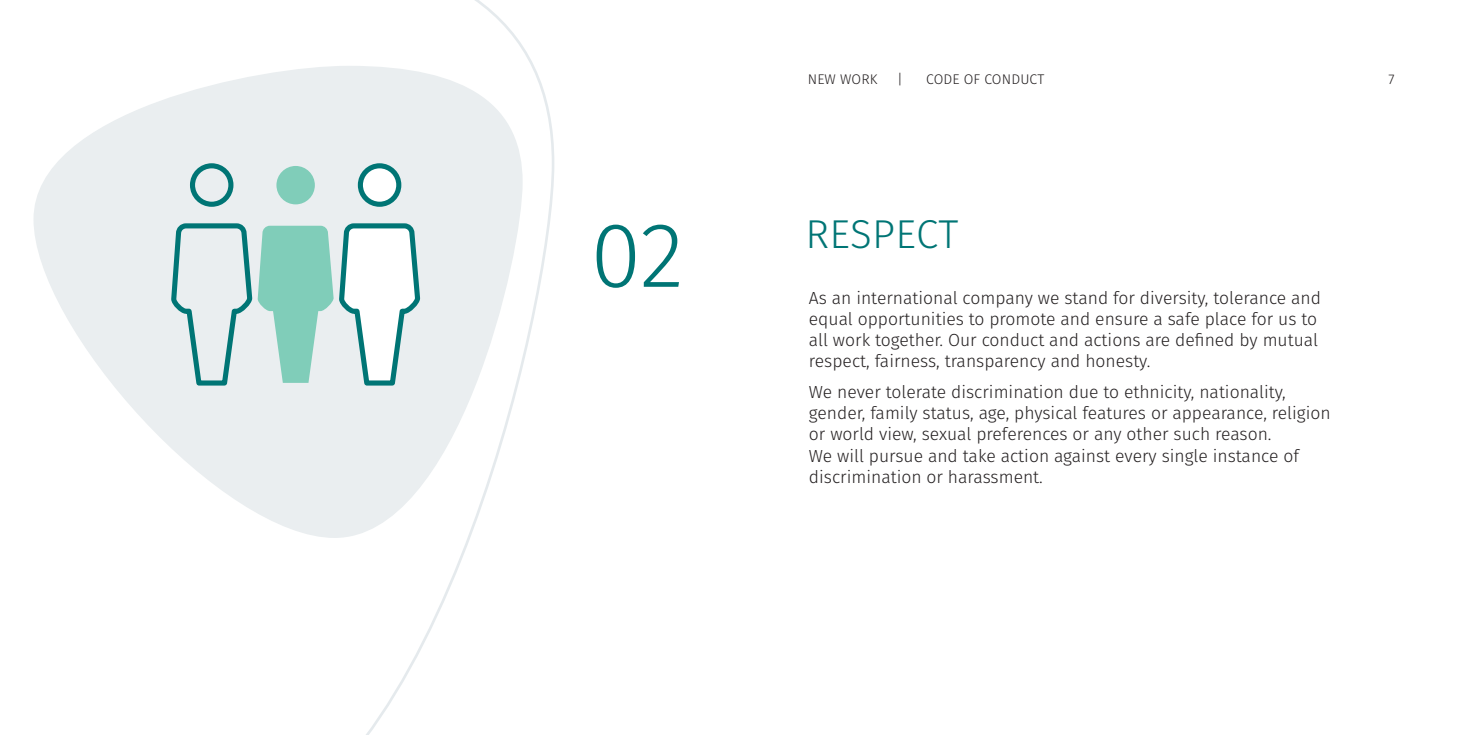
<style>
.page{position:relative;width:1469px;height:735px;background:#fff}
.page>*{position:absolute;margin:0;border:0;box-sizing:border-box;transform-origin:0 0}
.t1{font:300 91.88px "Fira Sans";color:#007575}
.t2{font:300 40.25px "Fira Sans";letter-spacing:.005em;color:#007575}
.t3{font:300 17.5px/21px "Fira Sans";color:#231f20}
.t4{font:300 14px "Fira Sans";letter-spacing:.01em;color:#231f20}
</style>
<div class="page">
<svg style="left:326px;top:0;width:228px;height:734px"></svg>
<svg style="left:33px;top:66px;width:489px;height:471px;fill:#eaeef0"></svg>
<svg style="left:169px;top:161px;width:253px;height:227px;background:#c6e0dd"></svg>
<p class="t4" style="left:807px;top:69px;width:71px">NEW WORK</p>
<p class="t4" style="left:897px;top:69px;width:7px">|</p>
<p class="t4" style="left:926px;top:69px;width:119px">CODE OF CONDUCT</p>
<p class="t4" style="left:1388px;top:69px;width:8px">7</p>
<h1 class="t1" style="left:590px;top:189px;width:95px">02</h1>
<h2 class="t2" style="left:805px;top:205px;width:154px">RESPECT</h2>
<p class="t3" style="left:809px;top:287px;width:513px">As an international company we stand for diversity, tolerance and equal opportunities to promote and ensure a safe place for us to all work together. Our conduct and actions are defined by mutual respect, fairness, transparency and honesty.</p>
<p class="t3" style="left:809px;top:381px;width:523px">We never tolerate discrimination due to ethnicity, nationality, gender, family status, age, physical features or appearance, religion or world view, sexual preferences or any other such reason.<br>We will pursue and take action against every single instance of discrimination or harassment.</p>
</div>
